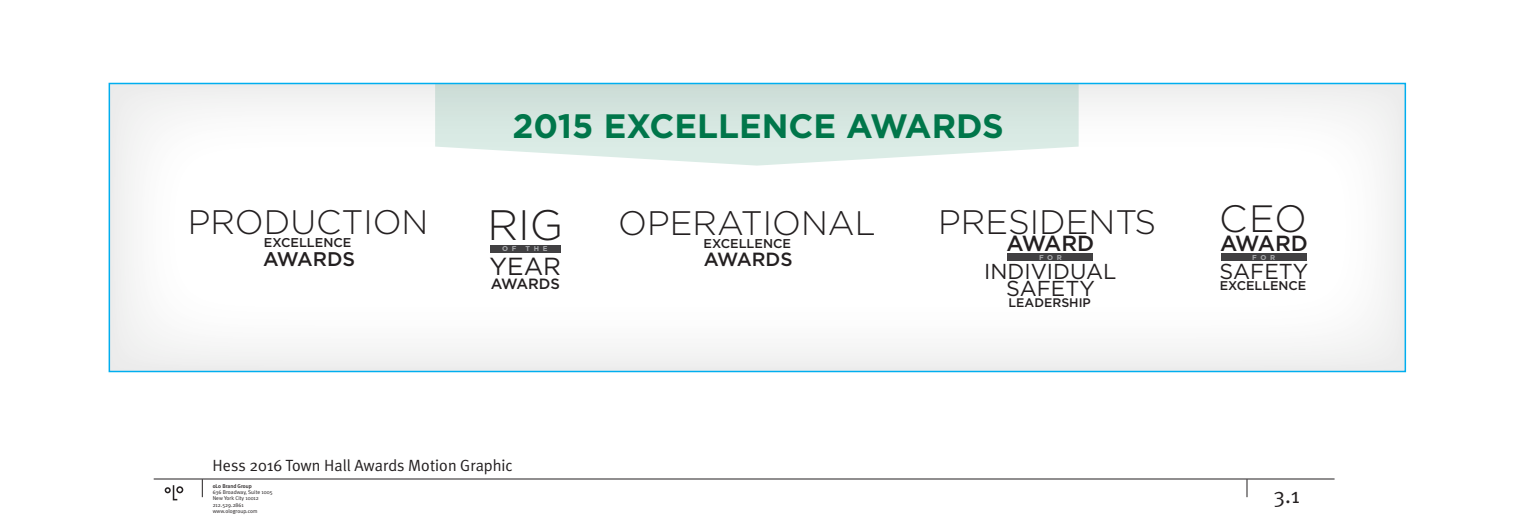
<style>
.page{position:relative;width:1520px;height:529px;background:#fff}
.page>*{position:absolute;margin:0;border:0;box-sizing:border-box;transform-origin:0 0}
.t1{font:300 42.6px "Gotham";color:#231f20}
.t2{font:300 38px "Gotham";color:#231f20}
.t3{font:300 34px "Gotham";color:#231f20}
.t4{font:700 33.9px "Gotham";color:#00764a}
.t5{font:24.7px "Gotham";color:#231f20}
.t6{font:500 21.9px "Gotham";letter-spacing:-.045em;color:#231f20}
.t7{font:21.9px "Meta Plus Normal";color:#231f20}
.t8{font:21.6px "Gotham";color:#231f20}
.t9{font:500 19.8px "Gotham";letter-spacing:-.01em;color:#231f20}
.t10{font:500 19.1px "Gotham";letter-spacing:-.01em;color:#231f20}
.t11{font:16.2px "Meta Plus Normal";color:#231f20}
.t12{font:500 14.9px "Gotham";letter-spacing:-.01em;color:#231f20}
.t13{font:500 12.7px "Gotham";color:#231f20}
.t14{font:500 12.6px "Gotham";color:#231f20}
.t15{font:500 12.4px "Gotham";color:#231f20}
.t16{font:700 7.1px "Gotham";letter-spacing:.5em;color:#a7a9ac}
.t17{font:5.5px/6.5px "Meta Plus Normal";color:#231f20}
.t18{font:500 5.5px "Meta Plus";color:#231f20}
</style>
<div class="page">
<hr style="left:154px;top:479px;width:1181px;height:1px;background:#231f20">
<svg style="left:202px;top:479px;width:1px;height:18px"></svg>
<svg style="left:165px;top:485px;width:18px;height:15px"></svg>
<svg style="left:1247px;top:479px;width:1px;height:18px"></svg>
<div style="left:109px;top:84px;width:1296px;height:288px;background:linear-gradient(to right,#fbfbfb,#fbfcfb)"></div>
<svg style="left:435px;top:86px;width:644px;height:80px;background:#dae8e3"></svg>
<div style="left:1221px;top:254px;width:86px;height:7px;background:#414042"></div>
<div style="left:1008px;top:254px;width:85px;height:7px;background:#414042"></div>
<div style="left:490px;top:245px;width:70px;height:8px;background:#414042"></div>
<div style="left:109px;top:83px;width:1297px;height:289px;border:2px solid #00aeef"></div>
<h3 class="t4" style="left:512px;top:106px;width:493px">2015 EXCELLENCE AWARDS</h3>
<h3 class="t3" style="left:188px;top:203px;width:242px">PRODUCTION</h3>
<h3 class="t13" style="left:264px;top:235px;width:89px">EXCELLENCE</h3>
<h3 class="t9" style="left:263px;top:248px;width:93px">AWARDS</h3>
<h1 class="t1" style="left:487px;top:202px;width:77px">RIG</h1>
<p class="t16" style="left:502px;top:245px;width:16px">O F</p>
<p class="t16" style="left:526px;top:245px;width:23px">THE</p>
<h3 class="t12" style="left:491px;top:275px;width:71px">AWARDS</h3>
<h3 class="t5" style="left:490px;top:253px;width:73px">YEAR</h3>
<h3 class="t3" style="left:618px;top:204px;width:259px">OPERATIONAL</h3>
<h3 class="t13" style="left:704px;top:236px;width:89px">EXCELLENCE</h3>
<h3 class="t10" style="left:704px;top:248px;width:90px">AWARDS</h3>
<h3 class="t3" style="left:938px;top:203px;width:220px">PRESIDENTS</h3>
<h3 class="t6" style="left:1006px;top:231px;width:89px">AWARD</h3>
<p class="t16" style="left:1039px;top:253px;width:24px">FOR</p>
<h3 class="t8" style="left:984px;top:259px;width:134px">INDIVIDUAL</h3>
<h3 class="t15" style="left:1009px;top:296px;width:84px">LEADERSHIP</h3>
<h3 class="t8" style="left:1006px;top:276px;width:90px">SAFETY</h3>
<h2 class="t2" style="left:1219px;top:198px;width:89px">CEO</h2>
<h3 class="t6" style="left:1220px;top:231px;width:89px">AWARD</h3>
<p class="t16" style="left:1252px;top:253px;width:24px">FOR</p>
<h3 class="t8" style="left:1220px;top:259px;width:90px">SAFETY</h3>
<h3 class="t14" style="left:1220px;top:279px;width:88px">EXCELLENCE</h3>
<h3 class="t11" style="left:213px;top:456px;width:302px">Hess 2016 Town Hall Awards Motion Graphic</h3>
<p class="t18" style="left:213px;top:482px;width:41px">oLo Brand Group</p>
<p class="t17" style="left:213px;top:489px;width:61px">636 Broadway, Suite 1005<br>New York City 10012<br>212.529.2861 www.ologroup.com</p>
<h3 class="t7" style="left:1273px;top:482px;width:28px">3.1</h3>
</div>
